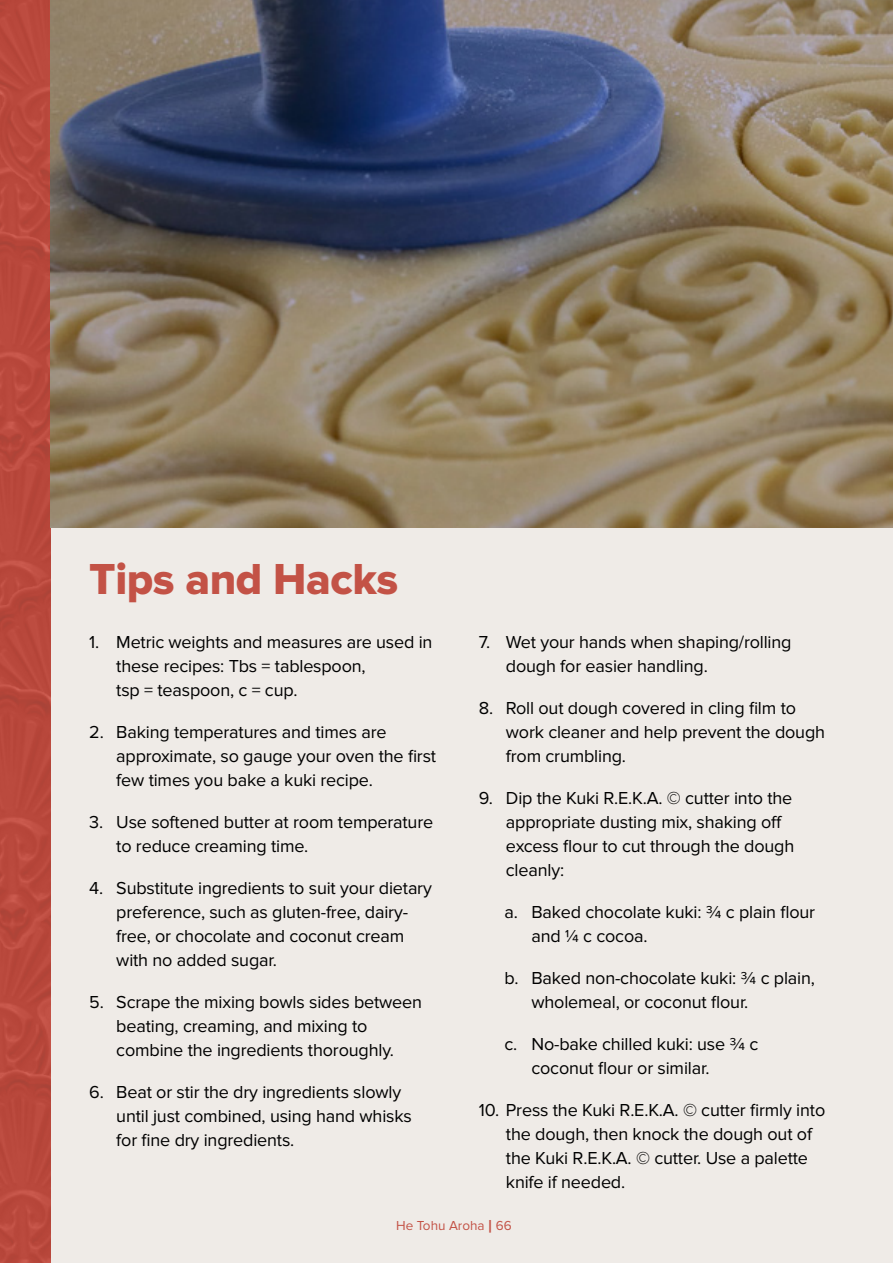
<style>
.page{position:relative;width:893px;height:1263px;background:#efebe7}
.page>*{position:absolute;margin:0;border:0;box-sizing:border-box;transform-origin:0 0}
.t1{font:45px "Proxima Nova Extrabld";letter-spacing:-.01em;color:#c35246}
.t2{font:18px/24px "Proxima Nova";letter-spacing:-.01em;color:#000}
.t3{font:13.5px "Proxima Nova";color:#c35246}
.s1{font-family:"Montserrat";font-weight:600}
</style>
<div class="page">
<div style="left:0;top:0;width:50px;height:200px;background:#b9483c"></div>
<div style="left:0;top:514px;width:50px;height:32px;background:#b9483c"></div>
<img style="left:0;top:200px;width:50px;height:314px">
<img style="left:0;top:546px;width:50px;height:102px">
<img style="left:0;top:998px;width:50px;height:39px">
<img style="left:0;top:648px;width:50px;height:350px">
<img style="left:0;top:1037px;width:50px;height:226px">
<img style="left:50px;top:0;width:843px;height:527px">
<h1 class="t1" style="left:89px;top:553px;width:311px">Tips and Hacks</h1>
<p class="t2" style="left:116px;top:630px;width:318px;text-indent:-27px">1. Metric weights and measures are used in these recipes: Tbs = tablespoon,<br>tsp = teaspoon, c = cup.</p>
<p class="t2" style="left:116px;top:720px;width:321px;text-indent:-27px">2. Baking temperatures and times are approximate, so gauge your oven the first few times you bake a kuki recipe.</p>
<p class="t2" style="left:116px;top:810px;width:318px;text-indent:-27px">3. Use softened butter at room temperature to reduce creaming time.</p>
<p class="t2" style="left:116px;top:876px;width:317px;text-indent:-27px">4. Substitute ingredients to suit your dietary preference, such as gluten-free, dairy&shy;free, or chocolate and coconut cream with no added sugar.</p>
<p class="t2" style="left:116px;top:990px;width:307px;text-indent:-27px">5. Scrape the mixing bowls sides between beating, creaming, and mixing to combine the ingredients thoroughly.</p>
<p class="t2" style="left:116px;top:1080px;width:297px;text-indent:-27px">6. Beat or stir the dry ingredients slowly until just combined, using hand whisks for fine dry ingredients.</p>
<p class="t2" style="left:506px;top:630px;width:287px;text-indent:-27px">7. Wet your hands when shaping/rolling dough for easier handling.</p>
<p class="t2" style="left:506px;top:696px;width:321px;text-indent:-27px">8. Roll out dough covered in cling film to work cleaner and help prevent the dough from crumbling.</p>
<p class="t2" style="left:506px;top:786px;width:290px;text-indent:-27px">9. Dip the Kuki R.E.K.A. © cutter into the appropriate dusting mix, shaking off excess flour to cut through the dough cleanly:</p>
<p class="t2" style="left:531px;top:900px;width:285px;text-indent:-27px">a. Baked chocolate kuki: ¾ c plain flour and ¼ c cocoa.</p>
<p class="t2" style="left:531px;top:966px;width:285px;text-indent:-27px">b. Baked non-chocolate kuki: ¾ c plain, wholemeal, or coconut flour.</p>
<p class="t2" style="left:531px;top:1032px;width:229px;text-indent:-27px">c. No-bake chilled kuki: use ¾ c coconut flour or similar.</p>
<p class="t2" style="left:506px;top:1098px;width:321px;text-indent:-27px">10. Press the Kuki R.E.K.A. © cutter firmly into the dough, then knock the dough out of the Kuki R.E.K.A. © cutter. Use a palette knife if needed.</p>
<p class="t3" style="left:396px;top:1218px;width:117px">He Tohu Aroha <span class="s1">|</span> 66</p>
</div>
